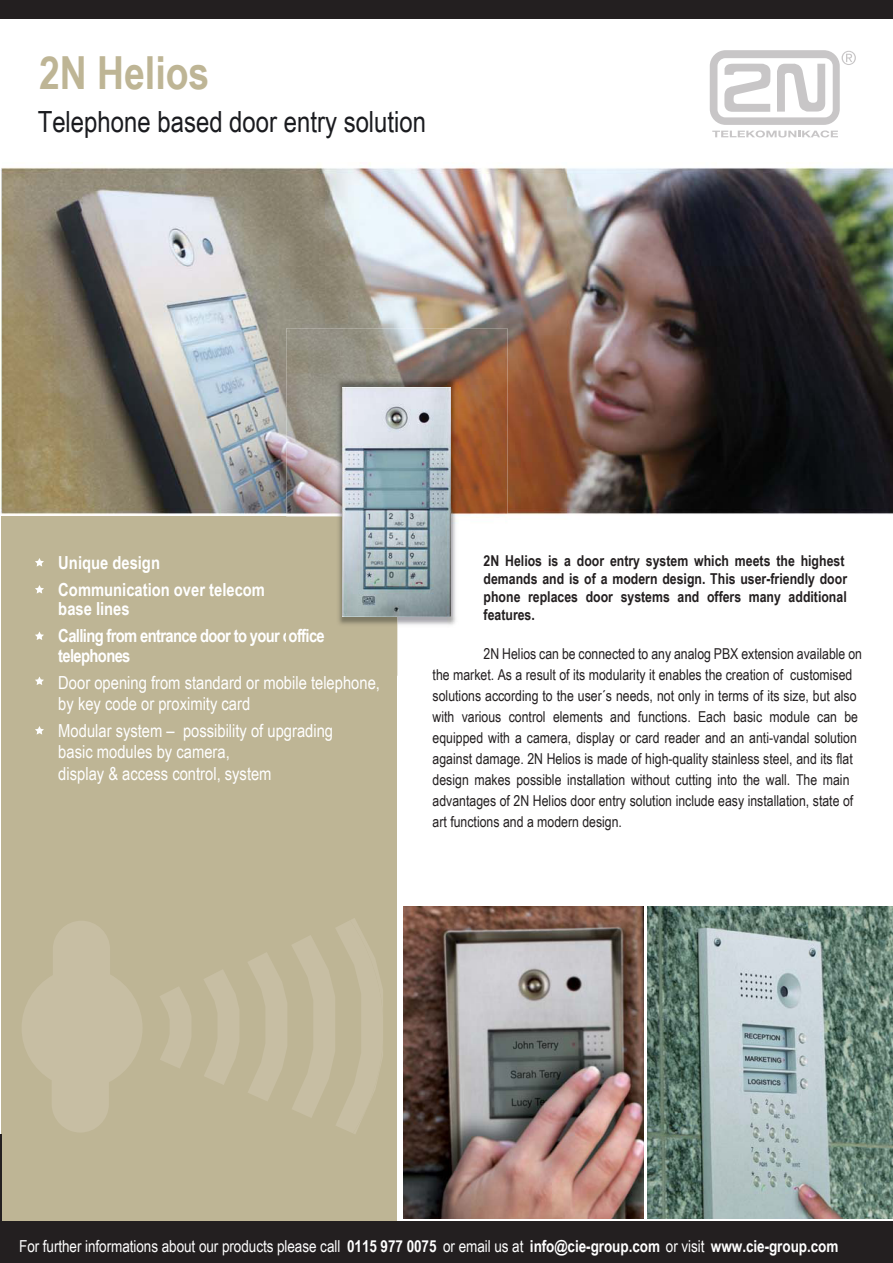
<style>
.page{position:relative;width:893px;height:1263px;background:#fff}
.page>*{position:absolute;margin:0;border:0;box-sizing:border-box;transform-origin:0 0}
.t1{font:700 45.6px "Arial Narrow";color:#beb595}
.t2{font:29.25px "Arial Narrow";color:#1a1b1f}
.t3{font:18px/21.6px "Arial Narrow";color:#fff}
.t4{font:700 18px/27px "Arial Narrow";letter-spacing:-.035em;color:#fff}
.t5{font:700 18px/27px "Arial Narrow";color:#fff}
.t6{font:16.5px "Arial Narrow";letter-spacing:-.005em;color:#fff}
.t7{font:15px/21px "Arial Narrow";color:#231f20}
.t8{font:700 15px/18px "Arial Narrow";color:#231f20}
.s1{font-weight:700}
</style>
<div class="page">
<img style="left:0;top:137px;width:893px;height:380px">
<img style="left:648px;top:907px;width:245px;height:311px">
<img style="left:403px;top:907px;width:240px;height:311px">
<div style="left:1px;top:517px;width:396px;height:723px;background:#beb595"></div>
<svg style="left:35px;top:558px;width:9px;height:9px"></svg>
<svg style="left:35px;top:585px;width:9px;height:9px"></svg>
<svg style="left:35px;top:631px;width:9px;height:9px"></svg>
<svg style="left:35px;top:676px;width:9px;height:9px"></svg>
<svg style="left:35px;top:726px;width:9px;height:9px"></svg>
<svg style="left:22px;top:921px;width:120px;height:211px"></svg>
<svg style="left:160px;top:987px;width:31px;height:81px"></svg>
<svg style="left:204px;top:970px;width:35px;height:115px"></svg>
<svg style="left:248px;top:918px;width:135px;height:216px"></svg>
<div style="left:0;top:1221px;width:893px;height:42px;background:#231f20"></div>
<div style="left:0;top:0;width:893px;height:18px;background:#231f20"></div>
<svg style="left:710px;top:50px;width:146px;height:87px"></svg>
<hr style="left:0;top:1134px;width:1px;height:129px;background:#231f20">
<img style="left:286px;top:328px;width:221px;height:348px">
<img style="left:286px;top:517px;width:111px;height:159px">
<img style="left:286px;top:629px;width:41px;height:17px">
<img style="left:286px;top:675px;width:92px;height:1px">
<img style="left:342px;top:388px;width:108px;height:228px">
<h1 class="t1" style="left:39px;top:39px;width:172px">2N Helios</h1>
<h2 class="t2" style="left:38px;top:100px;width:390px">Telephone based door entry solution</h2>
<p class="t5" style="left:58px;top:548px;width:208px">Unique design<br>Communication over telecom</p>
<p class="t4" style="left:58px;top:594px;width:262px">base lines<br>Calling from entrance door to your of ice</p>
<p class="t4" style="left:58px;top:641px;width:74px">telephones</p>
<p class="t3" style="left:58px;top:671px;width:323px">Door opening from standard or mobile telephone, by key code or proximity card</p>
<p class="t4" style="left:289px;top:621px;width:38px">office</p>
<p class="t3" style="left:281px;top:671px;width:16px">bil</p>
<p class="t3" style="left:321px;top:671px;width:29px">l h</p>
<p class="t3" style="left:58px;top:719px;width:276px">Modular system – possibility of upgrading basic modules by camera,<br>display &amp; access control, system</p>
<p class="t8" style="left:484px;top:551px;width:365px">2N Helios is a door entry system which meets the highest demands and is of a modern design. This user-friendly door phone replaces door systems and offers many additional features.</p>
<p class="t7" style="left:433px;top:643px;width:431px;text-indent:51px">2N Helios can be connected to any analog PBX extension available on the market. As a result of its modularity it enables the creation of customised solutions according to the user´s needs, not only in terms of its size, but also with various control elements and functions. Each basic module can be equipped with a camera, display or card reader and an anti-vandal solution against damage. 2N Helios is made of high-quality stainless steel, and its flat design makes possible installation without cutting into the wall. The main advantages of 2N Helios door entry solution include easy installation, state of art functions and a modern design.</p>
<p class="t6" style="left:19px;top:1233px;width:821px">For further informations about our products please call <span class="s1">0115 977 0075</span> or email us at <span class="s1">info@cie-group.com</span> or visit <span class="s1">www.cie-group.com</span></p>
</div>
